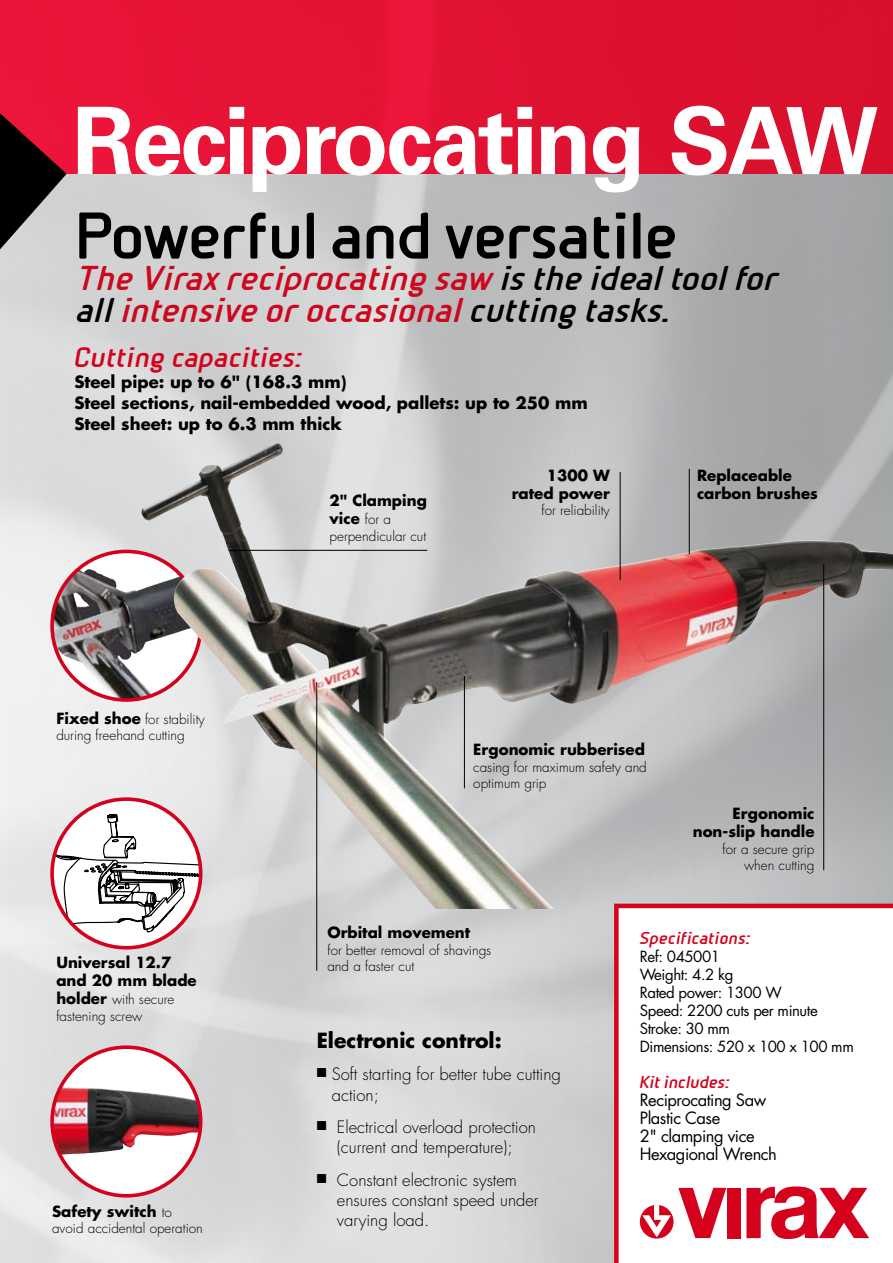
<style>
.page{position:relative;width:893px;height:1263px;background:#fff}
.page>*{position:absolute;margin:0;border:0;box-sizing:border-box;transform-origin:0 0}
.t1{font:700 92.85px "Univers CE";letter-spacing:-.03em;color:#fff}
.t2{font:700 63px "Beta Sans";letter-spacing:-.03em;color:#000}
.t3{font:italic 700 33px/31.5px "Beta Sans";color:#cd071e}
.t4{font:italic 700 27px "Beta Sans";color:#d4021d}
.t5{font:700 20.4px "Futura";color:#000}
.t6{font:300 16.65px/20.2px "Futura";color:#000}
.t7{font:700 16.5px/21px "Futura";color:#000}
.t8{font:16.5px/18px "Futura";letter-spacing:-.03em;color:#000}
.t9{font:italic 700 16.5px "Beta Sans";letter-spacing:-.005em;color:#d4021d}
.t10{font:700 15px/18px "Futura";color:#000}
.t11{font:15px/18px "Futura";letter-spacing:-.03em;color:#000}
.t12{font:300 13.5px/16.5px "Futura";color:#000}
.s1{color:#000}
.s2{font-weight:700;font-size:15px}
.s3{font-weight:300;font-size:13.5px}
</style>
<div class="page">
<img style="left:0;top:174px;width:893px;height:1089px">
<svg style="left:52px;top:551px;width:149px;height:149px"></svg>
<img style="left:52px;top:626px;width:89px;height:74px">
<div style="left:50px;top:550px;width:152px;height:152px;border:4px solid #d4021d;border-radius:50%"></div>
<img style="left:141px;top:464px;width:108px;height:261px">
<div style="left:0;top:0;width:893px;height:174px;background:#e11333"></div>
<svg style="left:0;top:113px;width:67px;height:136px"></svg>
<svg style="left:52px;top:799px;width:149px;height:149px"></svg>
<svg style="left:52px;top:814px;width:149px;height:134px"></svg>
<div style="left:50px;top:797px;width:152px;height:152px;border:4px solid #d4021d;border-radius:50%"></div>
<div style="left:52px;top:1047px;width:149px;height:149px;background:#fff;border-radius:50%"></div>
<img style="left:52px;top:1087px;width:149px;height:68px">
<div style="left:50px;top:1045px;width:152px;height:152px;border:4px solid #d4021d;border-radius:50%"></div>
<hr style="left:229px;top:550px;width:198px;height:1px;background:#000">
<svg style="left:614px;top:904px;width:279px;height:359px"></svg>
<hr style="left:689px;top:469px;width:1px;height:85px;background:#000">
<hr style="left:620px;top:472px;width:1px;height:108px;background:#000">
<hr style="left:464px;top:676px;width:1px;height:112px;background:#000">
<hr style="left:823px;top:564px;width:1px;height:306px;background:#000">
<hr style="left:316px;top:682px;width:1px;height:289px;background:#000">
<div style="left:727px;top:1188px;width:14px;height:50px;background:#d4021d"></div>
<svg style="left:746px;top:1186px;width:123px;height:53px"></svg>
<svg style="left:640px;top:1188px;width:86px;height:50px"></svg>
<h1 class="t1" style="left:72px;top:87px;width:807px">Reciprocating saw</h1>
<h2 class="t2" style="left:74px;top:199px;width:605px">Powerful and versatile</h2>
<h3 class="t3" style="left:74px;top:262px;width:714px">The Viraxreciprocating saw <span class="s1">isthe idealtoolfor all</span>intensive oroccasional<span class="s1">cutting tasks.</span></h3>
<h3 class="t4" style="left:74px;top:341px;width:230px">Cutting capacities:</h3>
<p class="t7" style="left:74px;top:370px;width:515px">Steel pipe: up to 6" (168.3 mm)<br>Steel sections, nail-embedded wood, pallets: up to 250 mm<br>Steel sheet: up to 6.3 mm thick</p>
<p class="t12" style="left:56px;top:711px;width:150px"><span class="s2">Fixed shoe</span> for stability during freehand cutting</p>
<p class="t10" style="left:56px;top:953px;width:142px">Universal 12.7 and 20 mm blade</p>
<p class="t12" style="left:56px;top:991px;width:120px"><span class="s2">holder</span> with secure fastening screw</p>
<p class="t10" style="left:52px;top:1202px;width:121px">Safety switch <span class="s3">to</span></p>
<p class="t12" style="left:52px;top:1220px;width:152px">avoid accidental operation</p>
<p class="t10" style="left:330px;top:491px;width:99px">2" Clamping vice <span class="s3">for a</span></p>
<p class="t12" style="left:330px;top:528px;width:98px">perpendicular cut</p>
<p class="t10" style="left:512px;top:466px;width:99px;text-align:right">1300 W rated power</p>
<p class="t12" style="left:542px;top:502px;width:70px">for reliability</p>
<p class="t10" style="left:697px;top:466px;width:122px">Replaceable carbon brushes</p>
<p class="t10" style="left:473px;top:740px;width:173px">Ergonomic rubberised</p>
<p class="t12" style="left:473px;top:759px;width:175px">casing for maximum safety and optimum grip</p>
<p class="t10" style="left:693px;top:804px;width:123px;text-align:right">Ergonomic non-slip handle</p>
<p class="t12" style="left:722px;top:841px;width:94px;text-align:right">for a secure grip when cutting</p>
<p class="t10" style="left:327px;top:923px;width:144px">Orbital movement</p>
<p class="t12" style="left:327px;top:941px;width:165px">for better removal of shavings and a faster cut</p>
<h3 class="t5" style="left:317px;top:1026px;width:186px">Electronic control:</h3>
<p class="t6" style="left:332px;top:1064px;width:231px;text-indent:-15px">■ Soft starting for better tube cutting action;</p>
<p class="t6" style="left:317px;top:1117px;width:221px;text-align:center">■ Electrical overload protection (current and temperature);</p>
<p class="t6" style="left:337px;top:1169px;width:203px;text-indent:-20px">■ Constant electronic system ensures constant speed under varying load.</p>
<p class="t9" style="left:640px;top:929px;width:112px">Specifications:</p>
<p class="t11" style="left:640px;top:947px;width:216px">Ref: 045001<br>Weight: 4.2 kg<br>Rated power: 1300 W<br>Speed: 2200 cuts per minute<br>Stroke: 30 mm<br>Dimensions: 520 x 100 x 100 mm</p>
<p class="t9" style="left:640px;top:1073px;width:91px">Kit includes:</p>
<p class="t8" style="left:640px;top:1091px;width:139px">Reciprocating Saw<br>Plastic Case<br>2" clamping vice<br>Hexagional Wrench</p>
</div>
